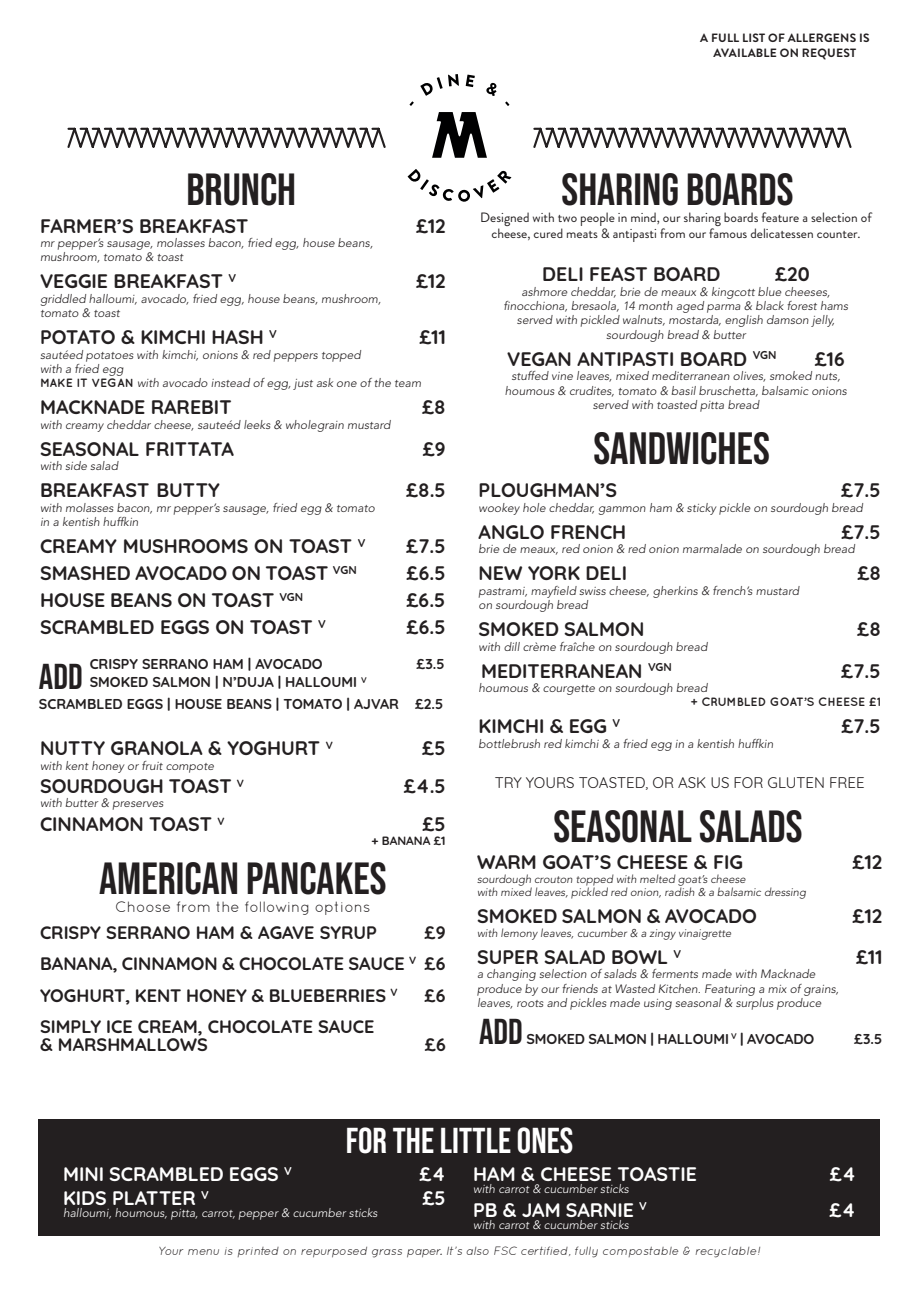
<style>
.page{position:relative;width:919px;height:1289px;background:#fff}
.page>*{position:absolute;margin:0;border:0;box-sizing:border-box;transform-origin:0 0}
.t1{font:45px "Bebas Neue";color:#231f20}
.t2{font:700 45px "Bebas Neue";color:#231f20}
.t3{font:36px "Bebas Neue";color:#fff}
.t4{font:36px "Bebas Neue";color:#231f20}
.t5{font:700 19.5px "Quicksand";color:#231f20}
.t6{font:700 19.5px "Quicksand";color:#fff}
.t7{font:700 18px/31.5px "Quicksand";color:#231f20;text-align:justify}
.t8{font:15px "Quicksand";color:#231f20}
.t9{font:15px "Quicksand";color:#231f20}
.t10{font:700 14.25px/21.9px "Quicksand";color:#231f20}
.t11{font:13.5px/16.2px "Brandon Grotesque";color:#231f20;text-align:center}
.t12{font:italic 300 12px/14.4px "Avenir LT Std";color:#231f20}
.t13{font:italic 300 12px "Avenir LT Std";color:#fff}
.t14{font:italic 12px "Quicksand";color:#231f20}
.t15{font:700 12px/14.4px "Brandon Grotesque";letter-spacing:.02em;color:#231f20;text-align:center}
.t16{font:700 12px "Quicksand";color:#231f20}
.t17{font:700 12px "Quicksand";color:#231f20}
.t18{font:italic 300 11.25px/13.5px "Avenir LT Std";color:#231f20}
.s1{font-family:"Quicksand";font-weight:700;font-style:normal}
</style>
<div class="page">
<div style="left:39px;top:1118px;width:841px;height:117px;background:#231f20"></div>
<svg style="left:432px;top:112px;width:55px;height:46px"></svg>
<svg style="left:407px;top:169px;width:104px;height:33px"></svg>
<svg style="left:409px;top:101px;width:5px;height:5px"></svg>
<svg style="left:420px;top:77px;width:22px;height:19px"></svg>
<svg style="left:448px;top:74px;width:11px;height:12px"></svg>
<svg style="left:465px;top:75px;width:10px;height:12px"></svg>
<svg style="left:486px;top:82px;width:11px;height:14px"></svg>
<svg style="left:505px;top:101px;width:4px;height:5px"></svg>
<svg style="left:67px;top:127px;width:319px;height:21px"></svg>
<svg style="left:533px;top:127px;width:319px;height:21px"></svg>
<p class="t15" style="left:700px;top:31px;width:171px">A FULL LIST OF ALLERGENS IS<br>AVAILABLE ON REQUEST</p>
<h1 class="t1" style="left:186px;top:164px;width:111px">BRUNCH</h1>
<h1 class="t1" style="left:561px;top:164px;width:233px">SHARING BOARDS</h1>
<h3 class="t5" style="left:40px;top:209px;width:210px">FARMER’S BREAKFAST</h3>
<h3 class="t5" style="left:416px;top:209px;width:31px">£12</h3>
<p class="t12" style="left:40px;top:236px;width:334px">mr pepper’s sausage, molasses bacon, fried egg, house beans, mushroom, tomato &amp; toast</p>
<h3 class="t5" style="left:40px;top:265px;width:197px">VEGGIE BREAKFAST <sup>V</sup></h3>
<h3 class="t5" style="left:416px;top:265px;width:31px">£12</h3>
<p class="t12" style="left:40px;top:291px;width:343px">griddled halloumi, avocado, fried egg, house beans, mushroom, tomato &amp; toast</p>
<h3 class="t5" style="left:40px;top:321px;width:238px">POTATO &amp; KIMCHI HASH <sup>V</sup></h3>
<h3 class="t5" style="left:419px;top:321px;width:28px">£11</h3>
<p class="t12" style="left:40px;top:347px;width:383px">sautéed potatoes with kimchi, onions &amp; red peppers topped<br>with a fried egg<br><span class="s1">MAKE IT VEGAN</span> with avocado instead of egg, just ask one of the team</p>
<h3 class="t5" style="left:40px;top:391px;width:193px">MACKNADE RAREBIT</h3>
<h3 class="t5" style="left:422px;top:391px;width:25px">£8</h3>
<p class="t12" style="left:40px;top:417px;width:352px">with creamy cheddar cheese, sauteéd leeks &amp; wholegrain mustard</p>
<h3 class="t5" style="left:40px;top:433px;width:195px">SEASONAL FRITTATA</h3>
<h3 class="t5" style="left:423px;top:433px;width:24px">£9</h3>
<p class="t12" style="left:40px;top:459px;width:80px">with side salad</p>
<h3 class="t5" style="left:40px;top:474px;width:181px">BREAKFAST BUTTY</h3>
<h3 class="t5" style="left:406px;top:474px;width:41px">£8.5</h3>
<p class="t12" style="left:40px;top:500px;width:336px">with molasses bacon, mr pepper’s sausage, fried egg &amp; tomato in a kentish huffkin</p>
<h3 class="t5" style="left:40px;top:530px;width:327px">CREAMY MUSHROOMS ON TOAST <sup>V</sup></h3>
<h3 class="t5" style="left:406px;top:530px;width:41px">£7.5</h3>
<h3 class="t5" style="left:40px;top:557px;width:318px">SMASHED AVOCADO ON TOAST <sup>VGN</sup></h3>
<h3 class="t5" style="left:406px;top:557px;width:40px">£6.5</h3>
<h3 class="t5" style="left:40px;top:584px;width:265px">HOUSE BEANS ON TOAST <sup>VGN</sup></h3>
<h3 class="t5" style="left:406px;top:584px;width:41px">£6.5</h3>
<h3 class="t5" style="left:40px;top:611px;width:287px">SCRAMBLED EGGS ON TOAST <sup>V</sup></h3>
<h3 class="t5" style="left:406px;top:611px;width:41px">£6.5</h3>
<h2 class="t4" style="left:39px;top:655px;width:45px">ADD</h2>
<p class="t10" style="left:90px;top:652px;width:234px">CRISPY SERRANO HAM | AVOCADO</p>
<p class="t10" style="left:416px;top:652px;width:30px">£3.5</p>
<p class="t10" style="left:39px;top:670px;width:406px;text-indent:51px">SMOKED SALMON | N’DUJA | HALLOUMI <sup>V<br></sup>SCRAMBLED EGGS | HOUSE BEANS | TOMATO | AJVAR £2.5</p>
<h3 class="t5" style="left:40px;top:732px;width:294px">NUTTY GRANOLA &amp; YOGHURT <sup>V</sup></h3>
<h3 class="t5" style="left:422px;top:732px;width:25px">£5</h3>
<p class="t12" style="left:40px;top:758px;width:175px">with kent honey or fruit compote</p>
<h3 class="t5" style="left:40px;top:770px;width:205px">SOURDOUGH TOAST <sup>V</sup></h3>
<h3 class="t5" style="left:403px;top:770px;width:44px">£4.5</h3>
<p class="t12" style="left:40px;top:796px;width:125px">with butter &amp; preserves</p>
<h3 class="t5" style="left:40px;top:807px;width:186px">CINNAMON TOAST <sup>V</sup></h3>
<h3 class="t5" style="left:422px;top:807px;width:25px">£5</h3>
<p class="t17" style="left:371px;top:831px;width:76px">+ BANANA £1</p>
<h1 class="t1" style="left:99px;top:852px;width:289px">AMERICAN PANCAKES</h1>
<p class="t9" style="left:115px;top:898px;width:256px">Choose from the following options</p>
<h3 class="t7" style="left:40px;top:914px;width:338px">CRISPY SERRANO HAM &amp; AGAVE SYRUP</h3>
<h3 class="t7" style="left:40px;top:914px;width:407px;text-indent:384px">£9<br>BANANA, CINNAMON &amp; CHOCOLATE SAUCE <sup>V</sup> £6<br>YOGHURT, KENT HONEY &amp; BLUEBERRIES <sup>V</sup></h3>
<h3 class="t7" style="left:424px;top:977px;width:23px">£6</h3>
<p class="t11" style="left:480px;top:209px;width:393px">Designed with two people in mind, our sharing boards feature a selection of cheese, cured meats &amp; antipasti from our famous delicatessen counter.</p>
<h3 class="t5" style="left:542px;top:258px;width:180px">DELI FEAST BOARD</h3>
<h3 class="t5" style="left:775px;top:258px;width:36px">£20</h3>
<p class="t12" style="left:503px;top:284px;width:346px;text-align:center">ashmore cheddar, brie de meaux &amp; kingcott blue cheeses, finocchiona, bresaola, 14 month aged parma &amp; black forest hams served with pickled walnuts, mostarda, english damson jelly, sourdough bread &amp; butter</p>
<h3 class="t5" style="left:507px;top:343px;width:271px">VEGAN ANTIPASTI BOARD <sup>VGN</sup></h3>
<h3 class="t5" style="left:814px;top:343px;width:31px">£16</h3>
<p class="t12" style="left:505px;top:369px;width:343px;text-align:center">stuffed vine leaves, mixed mediterranean olives, smoked nuts, houmous &amp; crudites, tomato &amp; basil bruschetta, balsamic onions served with toasted pitta bread</p>
<h1 class="t2" style="left:593px;top:424px;width:178px">SANDWICHES</h1>
<h3 class="t5" style="left:478px;top:474px;width:140px">PLOUGHMAN’S</h3>
<h3 class="t5" style="left:841px;top:474px;width:41px">£7.5</h3>
<p class="t12" style="left:478px;top:500px;width:386px">wookey hole cheddar, gammon ham &amp; sticky pickle on sourdough bread</p>
<h3 class="t5" style="left:478px;top:516px;width:149px">ANGLO FRENCH</h3>
<h3 class="t5" style="left:841px;top:516px;width:41px">£7.5</h3>
<p class="t12" style="left:478px;top:542px;width:377px">brie de meaux, red onion &amp; red onion marmalade on sourdough bread</p>
<h3 class="t5" style="left:478px;top:557px;width:150px">NEW YORK DELI</h3>
<h3 class="t5" style="left:857px;top:557px;width:25px">£8</h3>
<p class="t12" style="left:478px;top:583px;width:322px">pastrami, mayfield swiss cheese, gherkins &amp; french’s mustard on sourdough bread</p>
<h3 class="t5" style="left:478px;top:613px;width:167px">SMOKED SALMON</h3>
<h3 class="t5" style="left:857px;top:613px;width:25px">£8</h3>
<p class="t12" style="left:478px;top:639px;width:230px">with dill crème fraîche on sourdough bread</p>
<h3 class="t5" style="left:481px;top:654px;width:192px">MEDITERRANEAN <sup>VGN</sup></h3>
<h3 class="t5" style="left:841px;top:654px;width:41px">£7.5</h3>
<p class="t12" style="left:478px;top:680px;width:230px">houmous &amp; courgette on sourdough bread</p>
<p class="t16" style="left:690px;top:695px;width:192px">+ CRUMBLED GOAT’S CHEESE £1</p>
<h3 class="t5" style="left:478px;top:710px;width:143px">KIMCHI &amp; EGG <sup>V</sup></h3>
<h3 class="t5" style="left:841px;top:710px;width:41px">£7.5</h3>
<p class="t12" style="left:478px;top:736px;width:296px">bottlebrush red kimchi &amp; a fried egg in a kentish huffkin</p>
<p class="t8" style="left:494px;top:770px;width:371px">TRY YOURS TOASTED, OR ASK US FOR GLUTEN FREE</p>
<h1 class="t1" style="left:553px;top:801px;width:251px">SEASONAL SALADS</h1>
<h3 class="t5" style="left:477px;top:846px;width:267px">WARM GOAT’S CHEESE &amp; FIG</h3>
<h3 class="t5" style="left:852px;top:846px;width:31px">£12</h3>
<p class="t18" style="left:477px;top:872px;width:330px">sourdough crouton topped with melted goat’s cheese<br>with mixed leaves, pickled red onion, radish &amp; a balsamic dressing</p>
<h3 class="t5" style="left:477px;top:900px;width:281px">SMOKED SALMON &amp; AVOCADO</h3>
<h3 class="t5" style="left:852px;top:900px;width:31px">£12</h3>
<p class="t18" style="left:477px;top:926px;width:256px">with lemony leaves, cucumber &amp; a zingy vinaigrette</p>
<h3 class="t5" style="left:477px;top:940px;width:206px">SUPER SALAD BOWL <sup>V</sup></h3>
<h3 class="t5" style="left:856px;top:940px;width:28px">£11</h3>
<p class="t12" style="left:477px;top:967px;width:363px">a changing selection of salads &amp; ferments made with Macknade produce by our friends at Wasted Kitchen. Featuring a mix of grains, leaves, roots and pickles made using seasonal &amp; surplus produce</p>
<h3 class="t7" style="left:40px;top:1016px;width:336px;line-height:18px">SIMPLY ICE CREAM, CHOCOLATE SAUCE &amp; MARSHMALLOWS</h3>
<h2 class="t4" style="left:425px;top:1010px;width:99px"><sub>£6</sub> ADD</h2>
<p class="t10" style="left:526px;top:1026px;width:289px">SMOKED SALMON | HALLOUMI <sup>V</sup> | AVOCADO</p>
<p class="t10" style="left:854px;top:1026px;width:30px">£3.5</p>
<h2 class="t3" style="left:345px;top:1120px;width:229px">FOR THE LITTLE ONES</h2>
<h3 class="t6" style="left:63px;top:1157px;width:230px">MINI SCRAMBLED EGGS <sup>V</sup></h3>
<h3 class="t6" style="left:419px;top:1157px;width:27px">£4</h3>
<h3 class="t6" style="left:63px;top:1181px;width:147px">KIDS PLATTER <sup>V</sup></h3>
<h3 class="t6" style="left:422px;top:1181px;width:25px">£5</h3>
<p class="t13" style="left:63px;top:1205px;width:316px">halloumi, houmous, pitta, carrot, pepper &amp; cucumber sticks</p>
<p class="t14" style="left:159px;top:1243px;width:602px">Your menu is printed on repurposed grass paper. It’s also FSC certified, fully compostable &amp; recyclable!</p>
<h3 class="t6" style="left:473px;top:1157px;width:225px">HAM &amp; CHEESE TOASTIE</h3>
<h3 class="t6" style="left:829px;top:1157px;width:27px">£4</h3>
<p class="t13" style="left:473px;top:1181px;width:157px">with carrot &amp; cucumber sticks</p>
<h3 class="t6" style="left:473px;top:1193px;width:175px">PB &amp; JAM SARNIE <sup>V</sup></h3>
<h3 class="t6" style="left:829px;top:1193px;width:27px">£4</h3>
<p class="t13" style="left:473px;top:1217px;width:157px">with carrot &amp; cucumber sticks</p>
</div>
